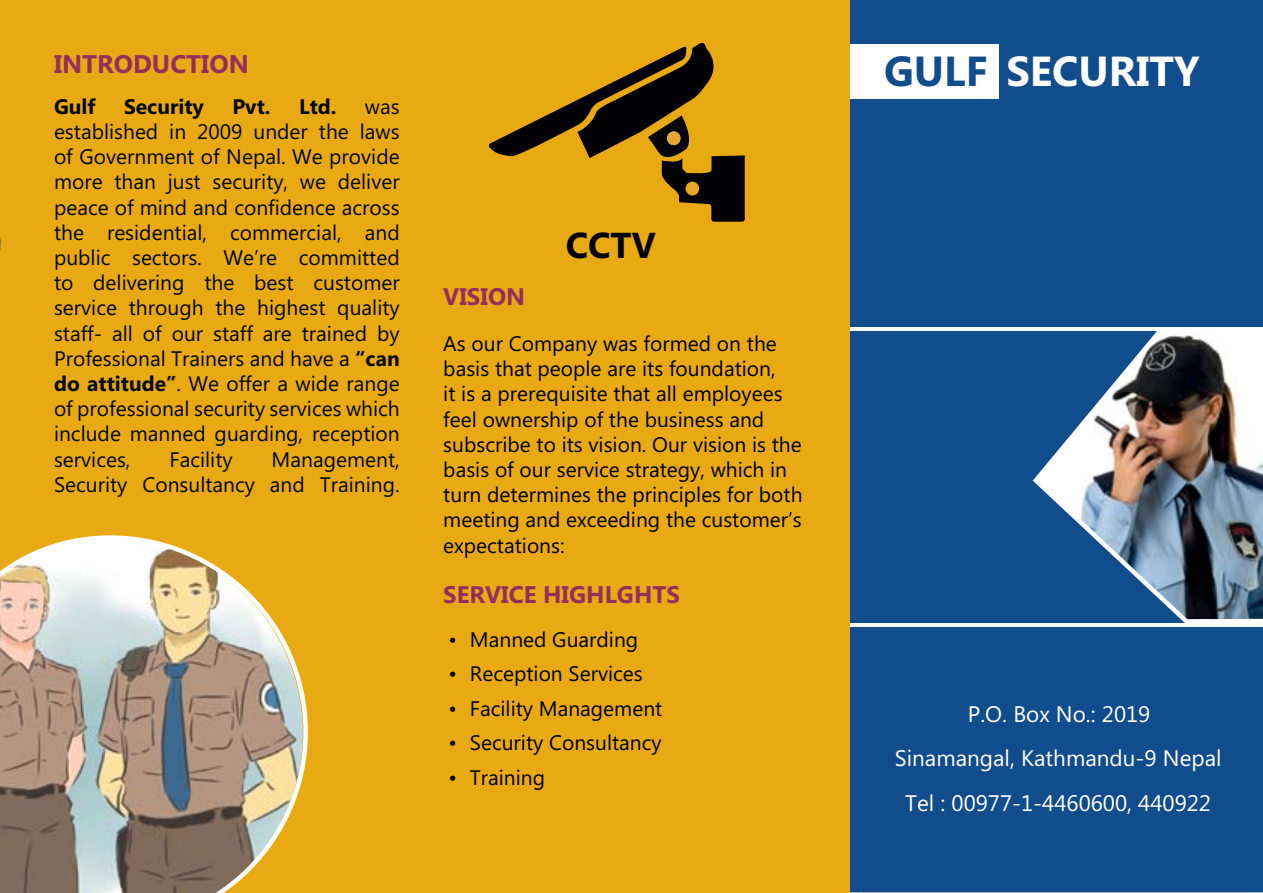
<style>
.page{position:relative;width:1263px;height:893px;background:#fff}
.page>*{position:absolute;margin:0;border:0;box-sizing:border-box;transform-origin:0 0}
.t1{font:700 42px "Microsoft Phags Pa";color:#fff}
.t2{font:700 36px "Microsoft Phags Pa";color:#000}
.t3{font:700 25.5px "Microsoft Phags Pa";color:#952e5c}
.t4{font:700 24px "Microsoft Phags Pa";color:#952e5c}
.t5{font:22.5px/45px "Microsoft Phags Pa";color:#fff;text-align:center}
.t6{font:21px/25.2px "Microsoft Phags Pa";color:#040705;text-align:justify}
.t7{font:21px/25.2px "Microsoft Phags Pa";color:#000}
.t8{font:21px "Microsoft Phags Pa";color:#000101}
.t9{font:700 21px "Microsoft Phags Pa";color:#040705}
.s1{font-weight:700}
.s2{color:#114c8c}
</style>
<div class="page">
<div style="left:0;top:0;width:850px;height:893px;background:#e9a913"></div>
<div style="left:850px;top:0;width:413px;height:892px;background:#114c8c"></div>
<img style="left:0;top:535px;width:308px;height:358px">
<div style="left:850px;top:44px;width:149px;height:55px;background:#fff"></div>
<hr style="left:850px;top:327px;width:413px;height:3px;background:#fff">
<img style="left:1030px;top:330px;width:233px;height:293px">
<hr style="left:850px;top:623px;width:413px;height:3px;background:#fff">
<svg style="left:489px;top:43px;width:255px;height:179px"></svg>
<div style="left:685px;top:182px;width:14px;height:13px;background:#e5a62c;border-radius:50%"></div>
<div style="left:667px;top:132px;width:13px;height:13px;background:#e5a62c;border-radius:50%"></div>
<p class="t3" style="left:54px;top:46px;width:196px">INTRODUCTION</p>
<p class="t9" style="left:54px;top:91px;width:43px">Gulf</p>
<p class="t9" style="left:124px;top:91px;width:81px">Security</p>
<p class="t9" style="left:232px;top:91px;width:40px">Pvt.</p>
<p class="t9" style="left:299px;top:91px;width:39px">Ltd.</p>
<p class="t6" style="left:54px;top:93px;width:347px;text-indent:311px">was established in 2009 under the laws of Government of Nepal. We provide more than just security, we deliver peace of mind and confidence across the residential, commercial, and public sectors. We’re committed to delivering the best customer service through the highest quality staff- all of our staff are trained by Professional Trainers and have a <span class="s1">“can do attitude”</span>. We offer a wide range of professional security services which include manned guarding, reception services,</p>
<p class="t6" style="left:169px;top:446px;width:65px">Facility</p>
<p class="t6" style="left:54px;top:446px;width:347px;text-align:right">Management,<br>Security Consultancy and Training.</p>
<p class="t4" style="left:443px;top:280px;width:83px">VISION</p>
<h2 class="t2" style="left:566px;top:220px;width:92px">CCTV</h2>
<p class="t7" style="left:443px;top:330px;width:361px">As our Company was formed on the basis that people are its foundation,<br>it is a prerequisite that all employees feel ownership of the business and subscribe to its vision. Our vision is the basis of our service strategy, which in turn determines the principles for both meeting and exceeding the customer’s expectations:</p>
<p class="t4" style="left:443px;top:577px;width:238px">SERVICE HIGHLGHTS</p>
<p class="t8" style="left:449px;top:625px;width:191px">• Manned Guarding</p>
<p class="t8" style="left:449px;top:659px;width:196px">• Reception Services</p>
<p class="t8" style="left:449px;top:694px;width:215px">• Facility Management</p>
<p class="t8" style="left:449px;top:728px;width:215px">• Security Consultancy</p>
<p class="t8" style="left:449px;top:763px;width:98px">• Training</p>
<h1 class="t1" style="left:884px;top:41px;width:317px"><span class="s2">GULF</span> SECURITY</h1>
<p class="t5" style="left:968px;top:690px;width:184px">P.O. Box No.: 2019</p>
<p class="t5" style="left:895px;top:734px;width:328px">Sinamangal, Kathmandu-9 Nepal<br>Tel : 00977-1-4460600, 440922</p>
</div>
